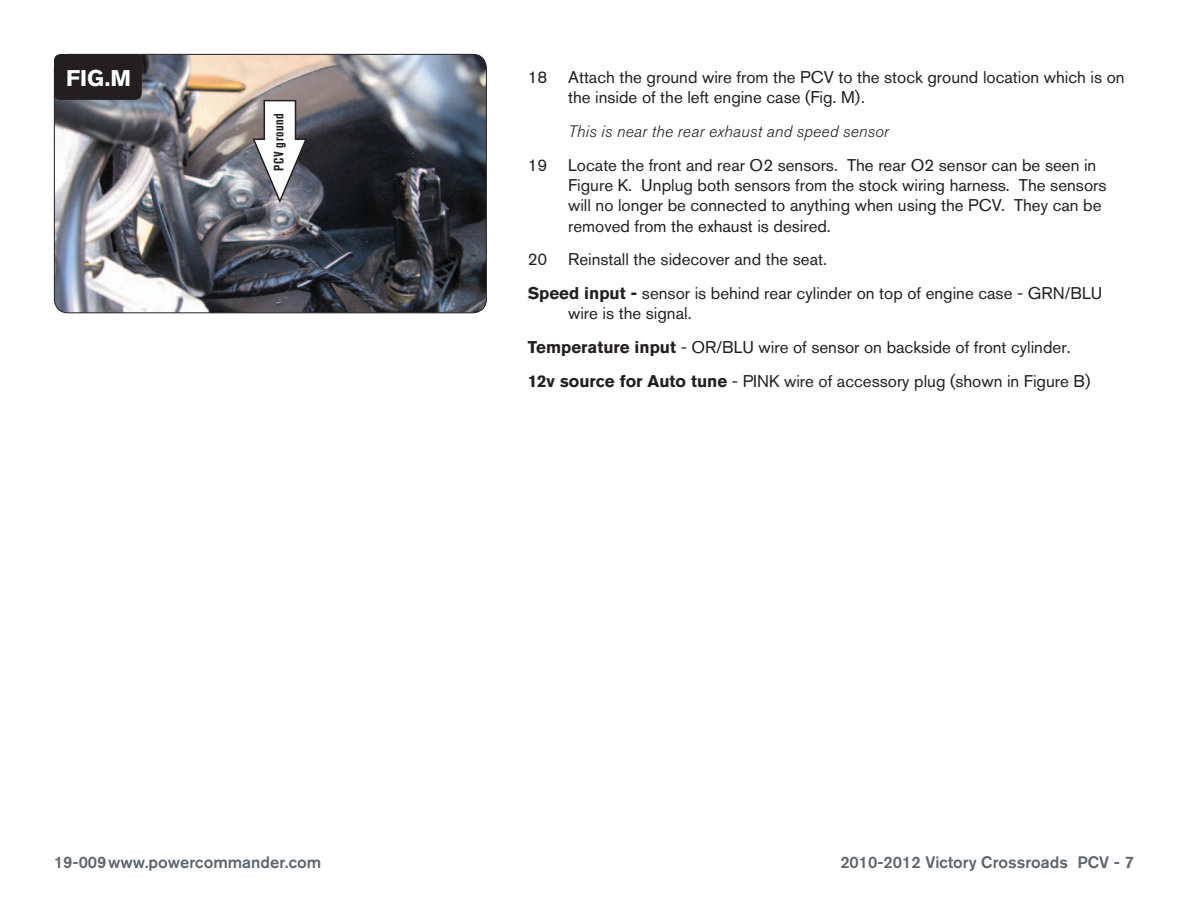
<style>
.page{position:relative;width:1188px;height:918px;background:#fff}
.page>*{position:absolute;margin:0;border:0;box-sizing:border-box;transform-origin:0 0}
.t1{font:700 22.5px "Akzidenz Grotesk BQ";color:#fff}
.Bodycopy{font:16.8px/20.2px "Akzidenz Grotesk BQ";color:#231f20}
.t2{font:500 16.5px "Akzidenz Grotesk BQ";color:#5e656c}
.Bodycopy-2{font:italic 300 16.5px "Akzidenz Grotesk BQ";letter-spacing:.01em;color:#231f20}
.Callouts{font:700 condensed 13.5px "Akzidenz Grotesk BQ";letter-spacing:.04em;color:#231f20}
.s1{font-weight:700}
</style>
<div class="page">
<img style="left:54px;top:54px;width:432px;height:259px">
<div style="left:54px;top:54px;width:433px;height:259px;border:1px solid #231f20;border-radius:14px"></div>
<svg style="left:252px;top:99px;width:56px;height:106px"></svg>
<div style="left:54px;top:54px;width:88px;height:46px;background:#231f20;border-radius:7px"></div>
<p class="t1" style="left:66px;top:65px;width:67px">FIG.M</p>
<p class="Callouts" style="left:271px;top:171px;width:59px;rotate:-90deg">PCV ground</p>
<p class="Bodycopy" style="left:568px;top:67px;width:558px;text-indent:-40px">18 Attach the ground wire from the PCV to the stock ground location which is on the inside of the left engine case (Fig. M).</p>
<p class="Bodycopy-2" style="left:568px;top:122px;width:322px">This is near the rear exhaust and speed sensor</p>
<p class="Bodycopy" style="left:568px;top:155px;width:540px;text-indent:-40px">19 Locate the front and rear O2 sensors. The rear O2 sensor can be seen in Figure K. Unplug both sensors from the stock wiring harness. The sensors will no longer be connected to anything when using the PCV. They can be removed from the exhaust is desired.</p>
<p class="Bodycopy" style="left:528px;top:249px;width:301px">20 Reinstall the sidecover and the seat.</p>
<p class="Bodycopy" style="left:568px;top:283px;width:536px;text-indent:-40px"><span class="s1">Speed input -</span> sensor is behind rear cylinder on top of engine case - GRN/BLU wire is the signal.</p>
<p class="Bodycopy" style="left:528px;top:337px;width:544px"><span class="s1">Temperature input</span> - OR/BLU wire of sensor on backside of front cylinder.</p>
<p class="Bodycopy" style="left:528px;top:371px;width:564px"><span class="s1">12v source for Auto tune</span> - PINK wire of accessory plug (shown in Figure B)</p>
<p class="t2" style="left:54px;top:852px;width:269px">19-009 www.powercommander.com</p>
<p class="t2" style="left:840px;top:852px;width:295px">2010-2012 Victory Crossroads PCV - 7</p>
</div>
